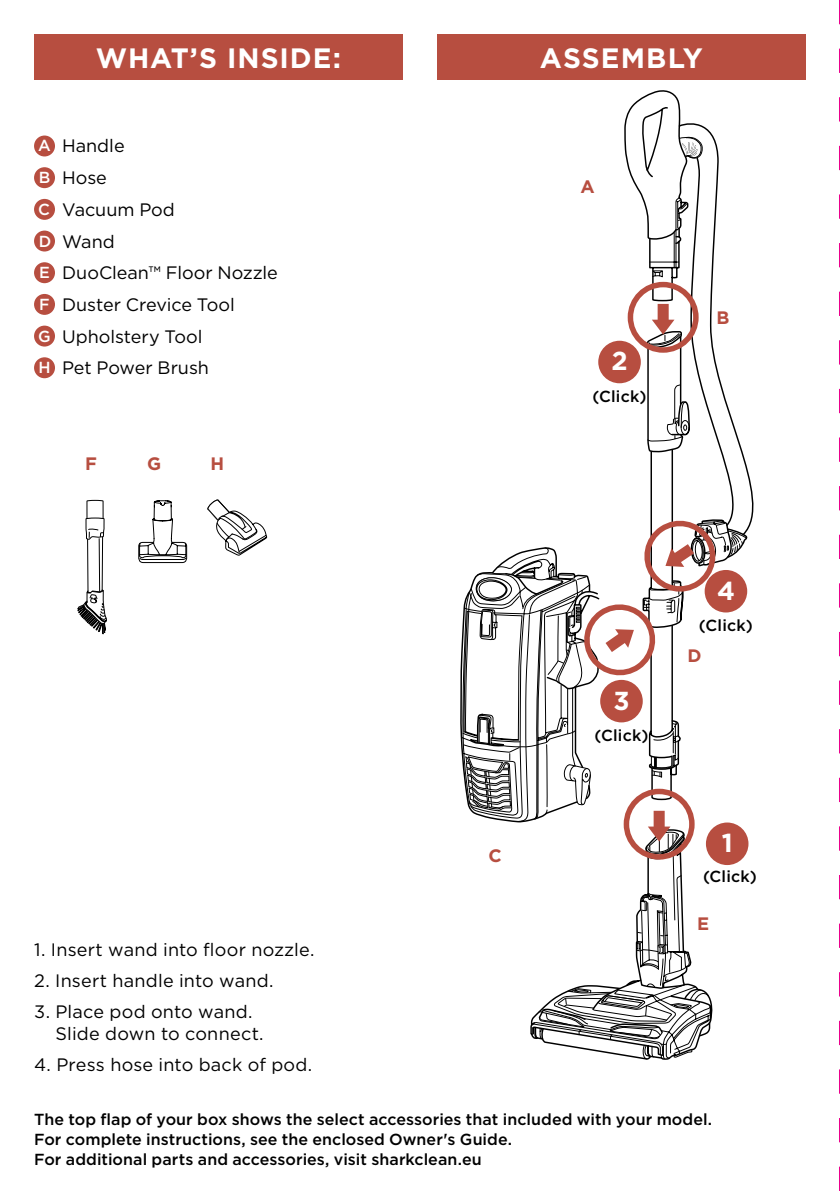
<style>
.page{position:relative;width:840px;height:1191px;background:#fff}
.page>*{position:absolute;margin:0;border:0;box-sizing:border-box;transform-origin:0 0}
.t1{font:700 28px "Gotham";letter-spacing:.035em;color:#fff}
.t2{font:700 26px "Gotham";color:#fff}
.t3{font:18px/31.6px "Gotham";color:#000}
.t4{font:700 18px "Gotham";color:#b74e40}
.t5{font:500 16px/20px "Gotham";letter-spacing:.005em;color:#000}
.s1{font-weight:500;font-size:16px;color:#fff}
</style>
<div class="page">
<div style="left:34px;top:135px;width:21px;height:21px;background:#b74e40;border-radius:50%"></div>
<div style="left:34px;top:167px;width:21px;height:21px;background:#b74e40;border-radius:50%"></div>
<div style="left:34px;top:199px;width:21px;height:21px;background:#b74e40;border-radius:50%"></div>
<div style="left:34px;top:230px;width:21px;height:21px;background:#b74e40;border-radius:50%"></div>
<div style="left:34px;top:262px;width:21px;height:21px;background:#b74e40;border-radius:50%"></div>
<div style="left:34px;top:294px;width:21px;height:21px;background:#b74e40;border-radius:50%"></div>
<div style="left:34px;top:326px;width:21px;height:20px;background:#b74e40;border-radius:50%"></div>
<div style="left:34px;top:357px;width:21px;height:21px;background:#b74e40;border-radius:50%"></div>
<div style="left:437px;top:34px;width:368px;height:45px;background:#b74e40"></div>
<div style="left:34px;top:34px;width:369px;height:45px;background:#b74e40"></div>
<svg style="left:207px;top:499px;width:60px;height:56px"></svg>
<svg style="left:138px;top:500px;width:49px;height:63px"></svg>
<svg style="left:78px;top:500px;width:29px;height:135px"></svg>
<svg style="left:460px;top:90px;width:287px;height:970px"></svg>
<div style="left:704px;top:570px;width:42px;height:42px;background:#b74e40;border-radius:50%"></div>
<div style="left:705px;top:822px;width:43px;height:43px;background:#b74e40;border-radius:50%"></div>
<h1 class="t1" style="left:96px;top:39px;width:246px">WHAT’S INSIDE:</h1>
<p class="t3" style="left:38px;top:130px;width:241px"><span class="s1">A</span> Handle<br><span class="s1">B</span> Hose<br><span class="s1">C</span> Vacuum Pod<br><span class="s1">D</span> Wand<br><span class="s1">E</span> DuoClean™ Floor Nozzle<br><span class="s1">F</span> Duster Crevice Tool<br><span class="s1">G</span> Upholstery Tool<br><span class="s1">H</span> Pet Power Brush</p>
<p class="t4" style="left:85px;top:451px;width:13px">F</p>
<p class="t4" style="left:147px;top:451px;width:16px">G</p>
<p class="t4" style="left:210px;top:451px;width:15px">H</p>
<p class="t3" style="left:34px;top:933px;width:282px">1. Insert wand into floor nozzle.</p>
<p class="t3" style="left:34px;top:964px;width:241px">2. Insert handle into wand.</p>
<p class="t3" style="left:55px;top:1000px;width:209px;line-height:22px;text-indent:-21px">3. Place pod onto wand.<br>Slide down to connect.</p>
<p class="t3" style="left:34px;top:1048px;width:279px">4. Press hose into back of pod.</p>
<h1 class="t1" style="left:539px;top:39px;width:164px">ASSEMBLY</h1>
<p class="t4" style="left:580px;top:174px;width:16px">A</p>
<h2 class="t2" style="left:611px;top:344px;width:18px">2</h2>
<p class="t5" style="left:592px;top:386px;width:55px">(Click)</p>
<p class="t4" style="left:716px;top:305px;width:14px">B</p>
<p class="t4" style="left:488px;top:843px;width:15px">C</p>
<h2 class="t2" style="left:613px;top:683px;width:18px">3</h2>
<p class="t5" style="left:594px;top:725px;width:55px">(Click)</p>
<h2 class="t2" style="left:716px;top:573px;width:19px">4</h2>
<p class="t5" style="left:698px;top:615px;width:55px">(Click)</p>
<p class="t4" style="left:687px;top:643px;width:16px">D</p>
<h2 class="t2" style="left:721px;top:825px;width:12px">1</h2>
<p class="t5" style="left:702px;top:866px;width:55px">(Click)</p>
<p class="t4" style="left:696px;top:911px;width:14px">E</p>
<p class="t5" style="left:34px;top:1108px;width:679px">The top flap of your box shows the select accessories that included with your model.<br>For complete instructions, see the enclosed Owner's Guide.<br>For additional parts and accessories, visit sharkclean.eu</p>
</div>
